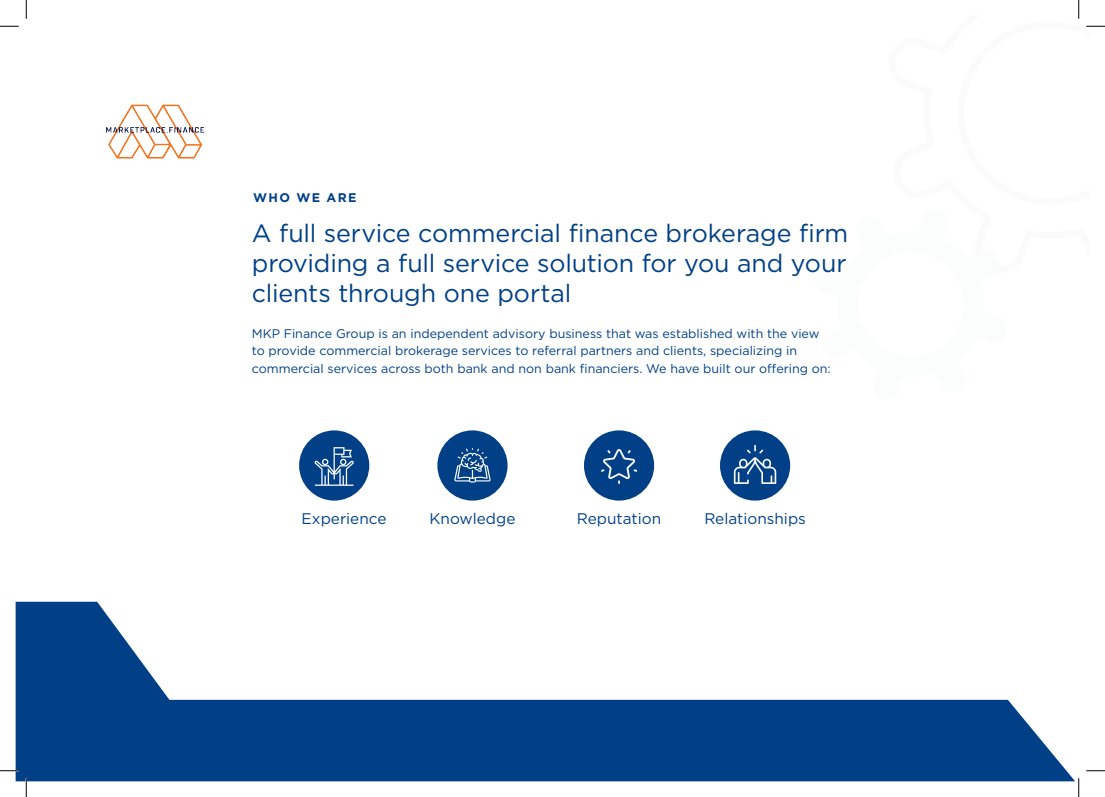
<style>
.page{position:relative;width:1105px;height:797px;background:#fff}
.page>*{position:absolute;margin:0;border:0;box-sizing:border-box;transform-origin:0 0}
.Heading{font:25px/30px "Gotham";letter-spacing:-.005em;color:#014086;text-align:justify}
.Paragraph{font:15.38px "Gotham";color:#014086}
.Paragraph-2{font:12.5px/17.5px "Gotham";color:#014086}
.Subheading{font:700 12.5px "Gotham";letter-spacing:.11em;color:#014086}
</style>
<div class="page">
<img style="left:106px;top:104px;width:98px;height:55px">
<svg style="left:16px;top:601px;width:1059px;height:180px"></svg>
<div style="left:299px;top:430px;width:70px;height:70px;background:#014086;border-radius:50%"></div>
<div style="left:437px;top:430px;width:71px;height:70px;background:#014086;border-radius:50%"></div>
<div style="left:584px;top:430px;width:70px;height:70px;background:#014086;border-radius:50%"></div>
<div style="left:720px;top:430px;width:70px;height:70px;background:#014086;border-radius:50%"></div>
<svg style="left:734px;top:445px;width:42px;height:39px"></svg>
<svg style="left:601px;top:449px;width:36px;height:35px"></svg>
<svg style="left:454px;top:448px;width:37px;height:34px"></svg>
<svg style="left:314px;top:447px;width:40px;height:39px"></svg>
<svg style="left:0;top:25px;width:19px;height:2px"></svg>
<svg style="left:1086px;top:25px;width:19px;height:2px"></svg>
<svg style="left:0;top:770px;width:19px;height:1px"></svg>
<svg style="left:1086px;top:770px;width:19px;height:1px"></svg>
<svg style="left:25px;top:0;width:2px;height:19px"></svg>
<svg style="left:25px;top:778px;width:2px;height:19px"></svg>
<svg style="left:1078px;top:0;width:1px;height:19px"></svg>
<svg style="left:1078px;top:778px;width:1px;height:19px"></svg>
<p class="Subheading" style="left:253px;top:189px;width:105px">WHO WE ARE</p>
<p class="Heading" style="left:252px;top:217px;width:598px">A full service commercial finance brokerage firm providing a full service solution for you and your clients through one portal</p>
<p class="Paragraph-2" style="left:252px;top:324px;width:580px">MKP Finance Group is an independent advisory business that was established with the view to provide commercial brokerage services to referral partners and clients, specializing in commercial services across both bank and non bank financiers. We have built our offering on:</p>
<p class="Paragraph" style="left:302px;top:509px;width:86px">Experience</p>
<p class="Paragraph" style="left:429px;top:509px;width:87px">Knowledge</p>
<p class="Paragraph" style="left:577px;top:509px;width:86px">Reputation</p>
<p class="Paragraph" style="left:704px;top:509px;width:103px">Relationships</p>
</div>
